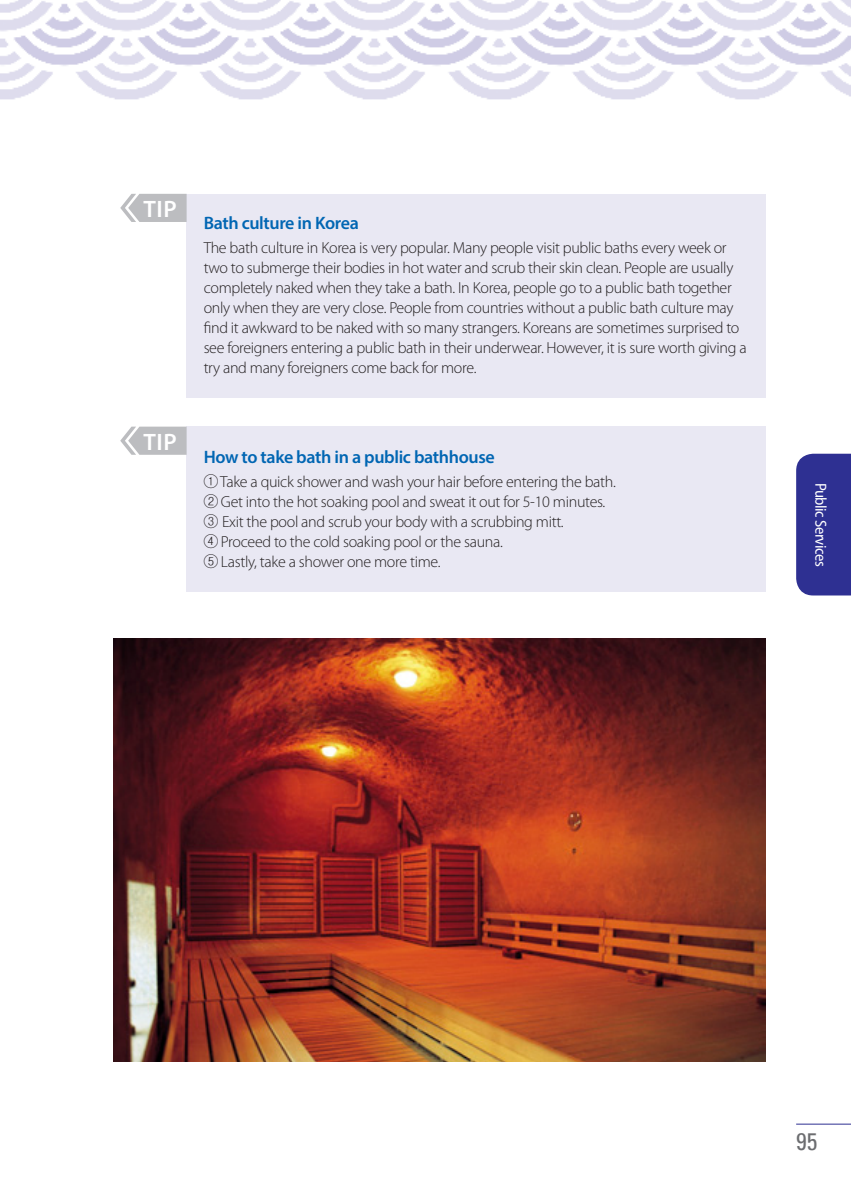
<style>
.page{position:relative;width:851px;height:1191px;background:#fff}
.page>*{position:absolute;margin:0;border:0;box-sizing:border-box;transform-origin:0 0}
.t1{font:condensed 24px "Univers LT Std";color:#6c6d70}
.t2{font:600 23.8px "Myriad Pro";letter-spacing:.03em;color:#fff}
.본문_강조{font:600 18px "Myriad Pro";letter-spacing:-.02em;color:#0166b3}
.표_내용{font:300 16px/20px "Myriad Pro";letter-spacing:-.02em;color:#231f20}
.t3{font:semi-condensed 16px "Myriad Pro";letter-spacing:-.03em;color:#fff}
.s1{font-family:"Ko Pub Dotum"}
</style>
<div class="page">
<img style="left:0;top:0;width:850px;height:100px">
<div style="left:796px;top:454px;width:54px;height:141px;background:#2e3092"></div>
<div style="left:187px;top:194px;width:578px;height:203px;background:#e9e8f3"></div>
<svg style="left:120px;top:194px;width:66px;height:28px"></svg>
<div style="left:187px;top:426px;width:578px;height:166px;background:#e9e8f3"></div>
<svg style="left:120px;top:426px;width:66px;height:29px"></svg>
<img style="left:113px;top:638px;width:652px;height:423px">
<hr style="left:796px;top:1123px;width:54px;height:1px;background:#2e3092">
<p class="t2" style="left:143px;top:193px;width:35px">TIP</p>
<p class="t2" style="left:143px;top:426px;width:35px">TIP</p>
<p class="본문_강조" style="left:204px;top:211px;width:157px">Bath culture in Korea</p>
<p class="표_내용" style="left:204px;top:238px;width:544px">The bath culture in Korea is very popular. Many people visit public baths every week or two to submerge their bodies in hot water and scrub their skin clean. People are usually completely naked when they take a bath. In Korea, people go to a public bath together only when they are very close. People from countries without a public bath culture may find it awkward to be naked with so many strangers. Koreans are sometimes surprised to see foreigners entering a public bath in their underwear. However, it is sure worth giving a try and many foreigners come back for more.</p>
<p class="본문_강조" style="left:204px;top:445px;width:293px">How to take bath in a public bathhouse</p>
<p class="표_내용" style="left:204px;top:471px;width:413px"><span class="s1">①</span> Take a quick shower and wash your hair before entering the bath.</p>
<p class="표_내용" style="left:204px;top:491px;width:403px"><span class="s1">②</span> Get into the hot soaking pool and sweat it out for 5-10 minutes.</p>
<p class="표_내용" style="left:204px;top:511px;width:361px"><span class="s1">③</span> Exit the pool and scrub your body with a scrubbing mitt.</p>
<p class="표_내용" style="left:204px;top:531px;width:300px"><span class="s1">④</span> Proceed to the cold soaking pool or the sauna.</p>
<p class="표_내용" style="left:204px;top:551px;width:238px"><span class="s1">⑤</span> Lastly, take a shower one more time.</p>
<p class="t3" style="left:830px;top:482px;width:86px;rotate:90deg">Public Services</p>
<h1 class="t1" style="left:796px;top:1126px;width:23px">95</h1>
</div>
